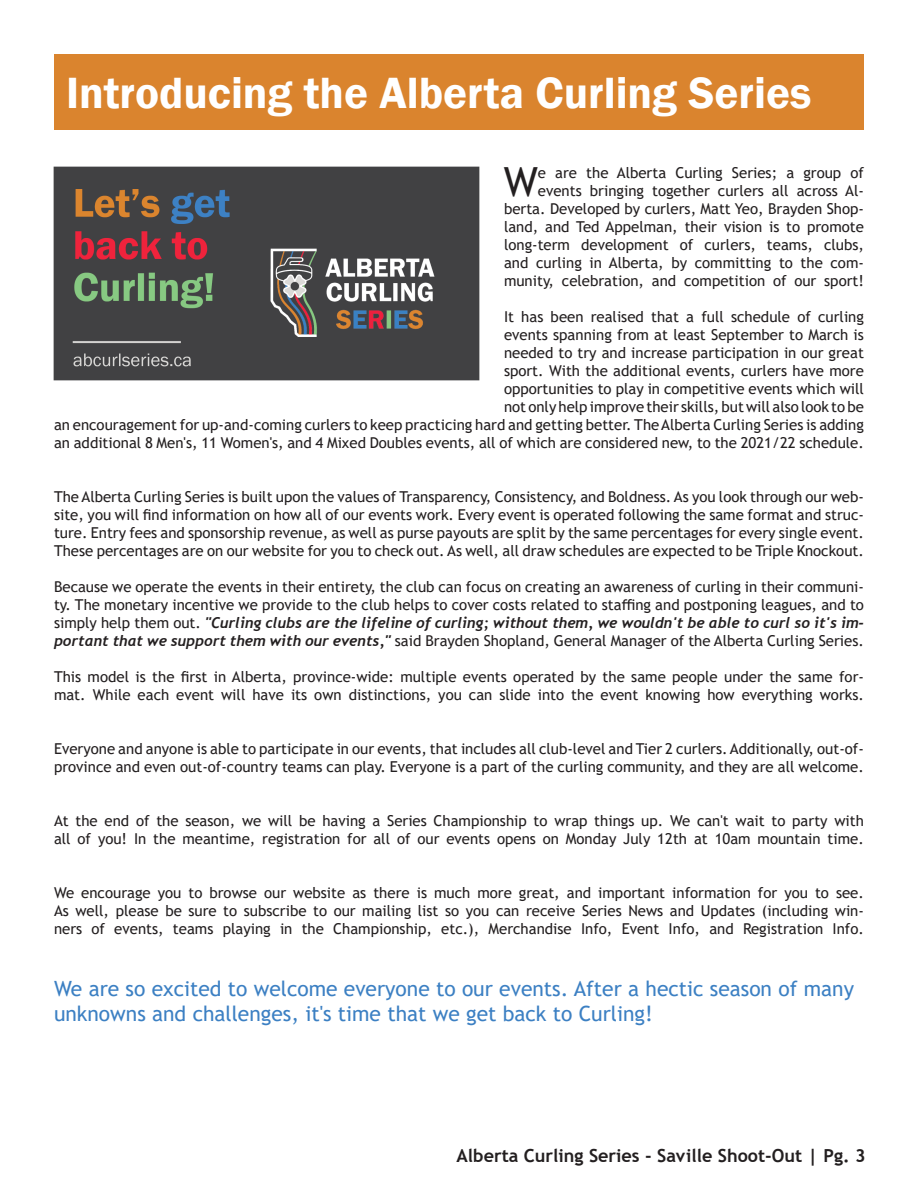
<style>
.page{position:relative;width:918px;height:1188px;background:#fff}
.page>*{position:absolute;margin:0;border:0;box-sizing:border-box;transform-origin:0 0}
.t1{font:600 45px "Franklin Gothic";color:#fff}
.t2{font:40.2px "Trebuchet MS";color:#231f20}
.t3{font:21px/25.2px "Trebuchet MS";color:#3c80c3}
.t4{font:700 18px "Trebuchet MS";color:#231f20}
.t5{font:15px/18px "Trebuchet MS";color:#231f20}
.t6{font:italic 700 15px "Trebuchet";color:#231f20}
.s1{font-family:"Trebuchet MS";font-weight:400;font-style:normal}
.s2{font-family:"Trebuchet";font-weight:700;font-style:italic}
</style>
<div class="page">
<div style="left:54px;top:54px;width:810px;height:76px;background:#da842e"></div>
<img style="left:53px;top:166px;width:427px;height:215px">
<h1 class="t1" style="left:66px;top:65px;width:747px">Introducing the Alberta Curling Series</h1>
<p class="t5" style="left:504px;top:164px;width:362px;text-align:right">e are the Alberta Curling Series; a group of events bringing together curlers all across Al&shy;berta. Developed by curlers, Matt Yeo, Brayden Shop&shy;land, and Ted Appelman, their vision is to promote long-term development of curlers, teams, clubs, and curling in Alberta, by committing to the com&shy;munity, celebration, and competition of our sport!</p>
<p class="t5" style="left:54px;top:308px;width:812px;text-align:right">It has been realised that a full schedule of curling<br>events spanning from at least September to March is<br>needed to try and increase participation in our great<br>sport. With the additional events, curlers have more<br>opportunities to play in competitive events which will<br>not only help improve their skills, but will also look to be<br>an encouragement for up-and-coming curlers to keep practicing hard and getting better. The Alberta Curling Series is adding an additional 8 Men's, 11 Women's, and 4 Mixed Doubles events, all of which are considered new, to the 2021/22 schedule.</p>
<h2 class="t2" style="left:504px;top:157px;width:36px">W</h2>
<p class="t5" style="left:54px;top:488px;width:811px;text-align:justify">The Alberta Curling Series is built upon the values of Transparency, Consistency, and Boldness. As you look through our web&shy;site, you will find information on how all of our events work. Every event is operated following the same format and struc&shy;ture. Entry fees and sponsorship revenue, as well as purse payouts are split by the same percentages for every single event.<br>These percentages are on our website for you to check out. As well, all draw schedules are expected to be Triple Knockout.</p>
<p class="t5" style="left:54px;top:578px;width:811px">Because we operate the events in their entirety, the club can focus on creating an awareness of curling in their communi&shy;ty. The monetary incentive we provide to the club helps to cover costs related to staffing and postponing leagues, and to</p>
<p class="t6" style="left:54px;top:614px;width:812px"><span class="s1">simply help them out.</span> "Curling clubs are the lifeline of curling; without them, we wouldn't be able to curl so it's im-</p>
<p class="t5" style="left:54px;top:632px;width:811px"><span class="s2">portant that we support them with our events,"</span> said Brayden Shopland, General Manager of the Alberta Curling Series.</p>
<p class="t5" style="left:54px;top:668px;width:812px">This model is the first in Alberta, province-wide: multiple events operated by the same people under the same for&shy;mat. While each event will have its own distinctions, you can slide into the event knowing how everything works.</p>
<p class="t5" style="left:54px;top:740px;width:811px">Everyone and anyone is able to participate in our events, that includes all club-level and Tier 2 curlers. Additionally, out-of&shy;province and even out-of-country teams can play. Everyone is a part of the curling community, and they are all welcome.</p>
<p class="t5" style="left:54px;top:812px;width:811px">At the end of the season, we will be having a Series Championship to wrap things up. We can't wait to party with all of you! In the meantime, registration for all of our events opens on Monday July 12th at 10am mountain time.</p>
<p class="t5" style="left:54px;top:884px;width:811px;text-align:justify">We encourage you to browse our website as there is much more great, and important information for you to see.<br>As well, please be sure to subscribe to our mailing list so you can receive Series News and Updates (including win&shy;ners of events, teams playing in the Championship, etc.), Merchandise Info, Event Info, and Registration Info.</p>
<h3 class="t3" style="left:54px;top:975px;width:802px">We are so excited to welcome everyone to our events. After a hectic season of many unknowns and challenges, it's time that we get back to Curling!</h3>
<p class="t4" style="left:457px;top:1144px;width:411px">Alberta Curling Series - Saville Shoot-Out | Pg. 3</p>
</div>
